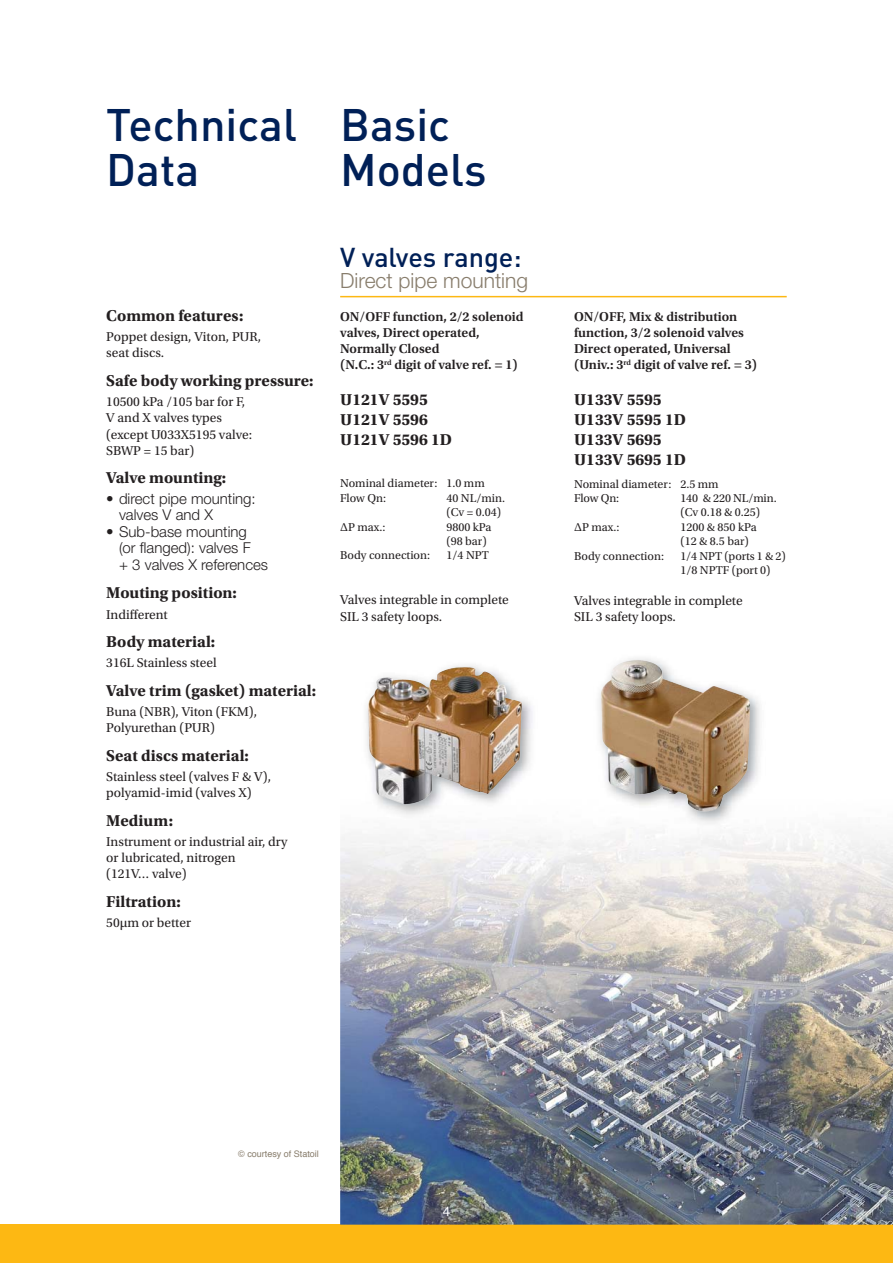
<style>
.page{position:relative;width:893px;height:1263px;background:#fff}
.page>*{position:absolute;margin:0;border:0;box-sizing:border-box;transform-origin:0 0}
.t1{font:500 45px/45px "DINOT";color:#002057}
.t2{font:500 27px "DINOT";color:#002057}
.t3{font:300 21px "Helvetica Neue LT Std";color:#887d6c}
.t4{font:700 16.5px/19.8px "Utopia Std";color:#231f20}
.t5{font:300 15px/16.5px "Helvetica Neue LT Std";color:#231f20}
.t6{font:13.5px/16.2px "Utopia Std";color:#231f20}
.t7{font:600 13.5px/16.2px "Utopia Std";color:#231f20}
.t8{font:13.5px "Helvetica";color:#fff}
.t9{font:12px/14.4px "Utopia Std";color:#231f20}
.t10{font:9px "Helvetica";color:#887d6c}
</style>
<div class="page">
<div style="left:0;top:1225px;width:893px;height:38px;background:#fdb813"></div>
<img style="left:340px;top:832px;width:553px;height:393px">
<img style="left:599px;top:658px;width:161px;height:166px">
<img style="left:657px;top:665px;width:37px;height:25px">
<img style="left:366px;top:665px;width:167px;height:150px">
<img style="left:475px;top:669px;width:32px;height:26px">
<hr style="left:340px;top:296px;width:447px;height:1px;background:#fdb813">
<h1 class="t1" style="left:106px;top:106px;width:192px">Technical<br>Data</h1>
<h1 class="t1" style="left:340px;top:106px;width:148px">Basic<br>Models</h1>
<p class="t4" style="left:106px;top:307px;width:139px">Common features:</p>
<p class="t6" style="left:106px;top:330px;width:156px">Poppet design, Viton, PUR, seat discs.</p>
<p class="t4" style="left:106px;top:372px;width:209px">Safe body working pressure:</p>
<p class="t6" style="left:106px;top:395px;width:147px">10500 kPa /105 bar for F,<br>V and X valves types (except U033X5195 valve:<br>SBWP = 15 bar)</p>
<p class="t4" style="left:106px;top:469px;width:122px">Valve mounting:</p>
<p class="t5" style="left:119px;top:492px;width:138px;text-indent:-13px">• direct pipe mounting: valves V and X</p>
<p class="t5" style="left:119px;top:525px;width:151px;text-indent:-13px">• Sub-base mounting<br>(or flanged): valves F<br>+ 3 valves X references</p>
<p class="t4" style="left:106px;top:584px;width:132px">Mouting position:</p>
<p class="t6" style="left:106px;top:607px;width:63px">Indifferent</p>
<p class="t4" style="left:106px;top:633px;width:110px">Body material:</p>
<p class="t6" style="left:106px;top:656px;width:112px">316L Stainless steel</p>
<p class="t4" style="left:106px;top:682px;width:211px">Valve trim (gasket) material:</p>
<p class="t6" style="left:106px;top:705px;width:152px">Buna (NBR), Viton (FKM),<br>Polyurethan (PUR)</p>
<p class="t4" style="left:106px;top:747px;width:144px">Seat discs material:</p>
<p class="t6" style="left:106px;top:770px;width:166px">Stainless steel (valves F &amp; V), polyamid-imid (valves X)</p>
<p class="t4" style="left:106px;top:812px;width:68px">Medium:</p>
<p class="t6" style="left:106px;top:835px;width:183px">Instrument or industrial air, dry or lubricated, nitrogen<br>(121V… valve)</p>
<p class="t4" style="left:106px;top:893px;width:76px">Filtration:</p>
<p class="t6" style="left:106px;top:916px;width:86px">50μm or better</p>
<h2 class="t2" style="left:340px;top:248px;width:183px">V valves range:</h2>
<h3 class="t3" style="left:340px;top:273px;width:189px">Direct pipe mounting</h3>
<p class="t7" style="left:340px;top:309px;width:185px">ON/OFF function, 2/2 solenoid valves, Direct operated,<br>Normally Closed<br>(N.C.: 3<sup>rd</sup> digit of valve ref. = 1)</p>
<p class="t4" style="left:340px;top:392px;width:113px">U121V 5595<br>U121V 5596<br>U121V 5596 1D</p>
<p class="t9" style="left:340px;top:477px;width:146px">Nominal diameter: 1.0 mm<br>Flow Qn:</p>
<p class="t9" style="left:446px;top:492px;width:60px">40 NL/min. (Cv = 0.04)</p>
<p class="t9" style="left:340px;top:521px;width:47px">ΔP max.:</p>
<p class="t9" style="left:446px;top:521px;width:47px">9800 kPa (98 bar)</p>
<p class="t9" style="left:340px;top:549px;width:91px">Body connection:</p>
<p class="t9" style="left:446px;top:549px;width:44px">1/4 NPT</p>
<p class="t6" style="left:340px;top:593px;width:170px">Valves integrable in complete<br>SIL 3 safety loops.</p>
<p class="t7" style="left:574px;top:309px;width:185px">ON/OFF, Mix &amp; distribution function, 3/2 solenoid valves<br>Direct operated, Universal (Univ.: 3<sup>rd</sup> digit of valve ref. = 3)</p>
<p class="t4" style="left:574px;top:392px;width:113px">U133V 5595<br>U133V 5595 1D<br>U133V 5695<br>U133V 5695 1D</p>
<p class="t9" style="left:574px;top:478px;width:146px">Nominal diameter: 2.5 mm<br>Flow Qn:</p>
<p class="t9" style="left:680px;top:492px;width:98px">140 &amp; 220 NL/min. (Cv 0.18 &amp; 0.25)</p>
<p class="t9" style="left:574px;top:521px;width:47px">ΔP max.:</p>
<p class="t9" style="left:680px;top:521px;width:78px">1200 &amp; 850 kPa (12 &amp; 8.5 bar)</p>
<p class="t9" style="left:574px;top:550px;width:92px">Body connection:</p>
<p class="t9" style="left:680px;top:550px;width:107px">1/4 NPT (ports 1 &amp; 2)<br>1/8 NPTF (port 0)</p>
<p class="t6" style="left:574px;top:593px;width:170px">Valves integrable in complete<br>SIL 3 safety loops.</p>
<p class="t10" style="left:238px;top:1150px;width:82px">© courtesy of Statoil</p>
<p class="t8" style="left:443px;top:1206px;width:9px">4</p>
</div>
